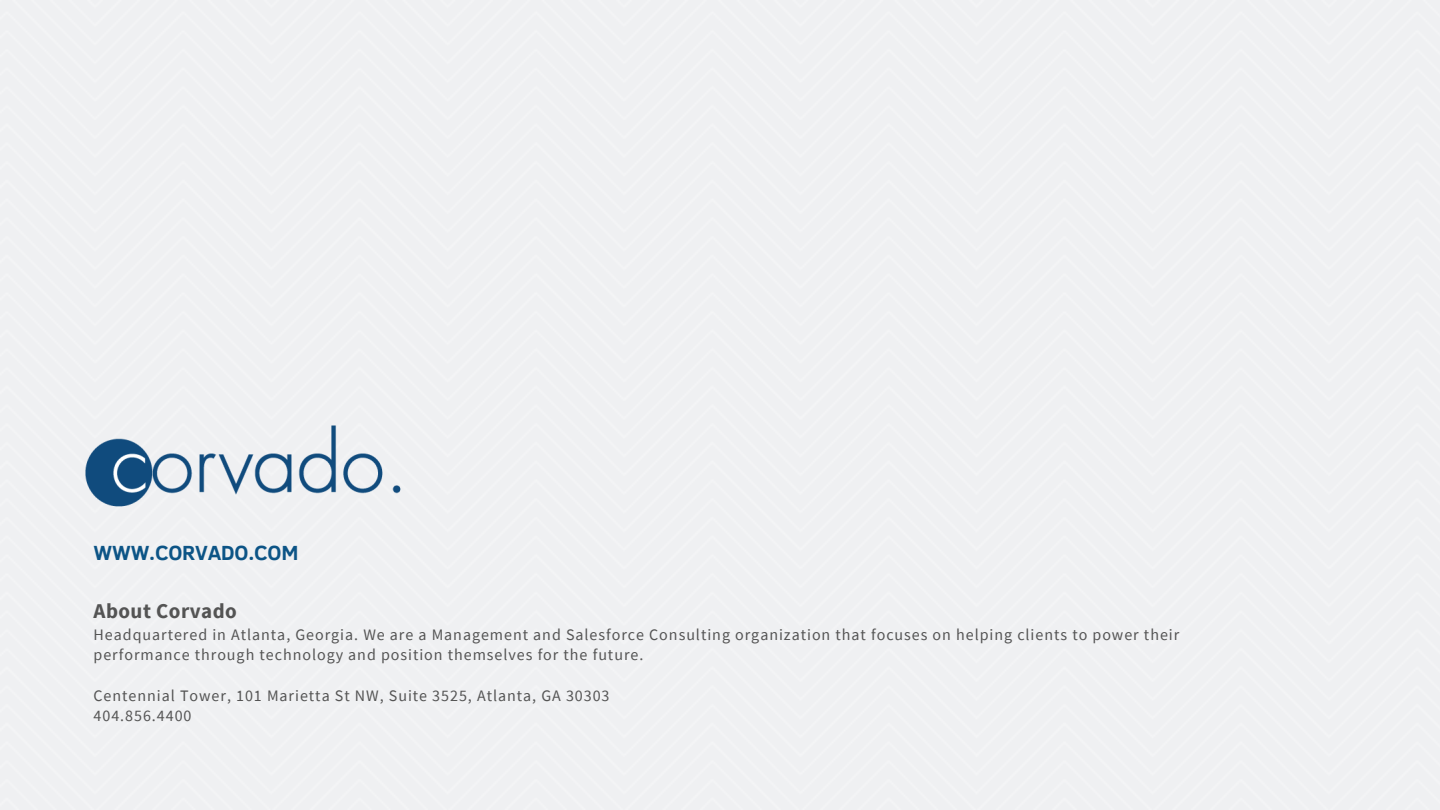
<style>
.page{position:relative;width:1440px;height:810px;background:#fff}
.page>*{position:absolute;margin:0;border:0;box-sizing:border-box;transform-origin:0 0}
.t1{font:700 21px "Clear Sans";letter-spacing:-.01em;color:#0c5486}
.t2{font:700 21px "Source Sans Pro";letter-spacing:.02em;color:#545454}
.t3{font:16px/20.2px "Source Sans Pro";letter-spacing:.06em;color:#545454}
</style>
<div class="page">
<img style="left:81px;top:424px;width:332px;height:84px">
<h1 class="t1" style="left:94px;top:538px;width:206px">WWW.CORVADO.COM</h1>
<h1 class="t2" style="left:94px;top:597px;width:145px">About Corvado</h1>
<p class="t3" style="left:94px;top:624px;width:1087px">Headquartered in Atlanta, Georgia. We are a Management and Salesforce Consulting organization that focuses on helping clients to power their performance through technology and position themselves for the future.</p>
<p class="t3" style="left:94px;top:685px;width:518px">Centennial Tower, 101 Marietta St NW, Suite 3525, Atlanta, GA 30303<br>404.856.4400</p>
</div>
